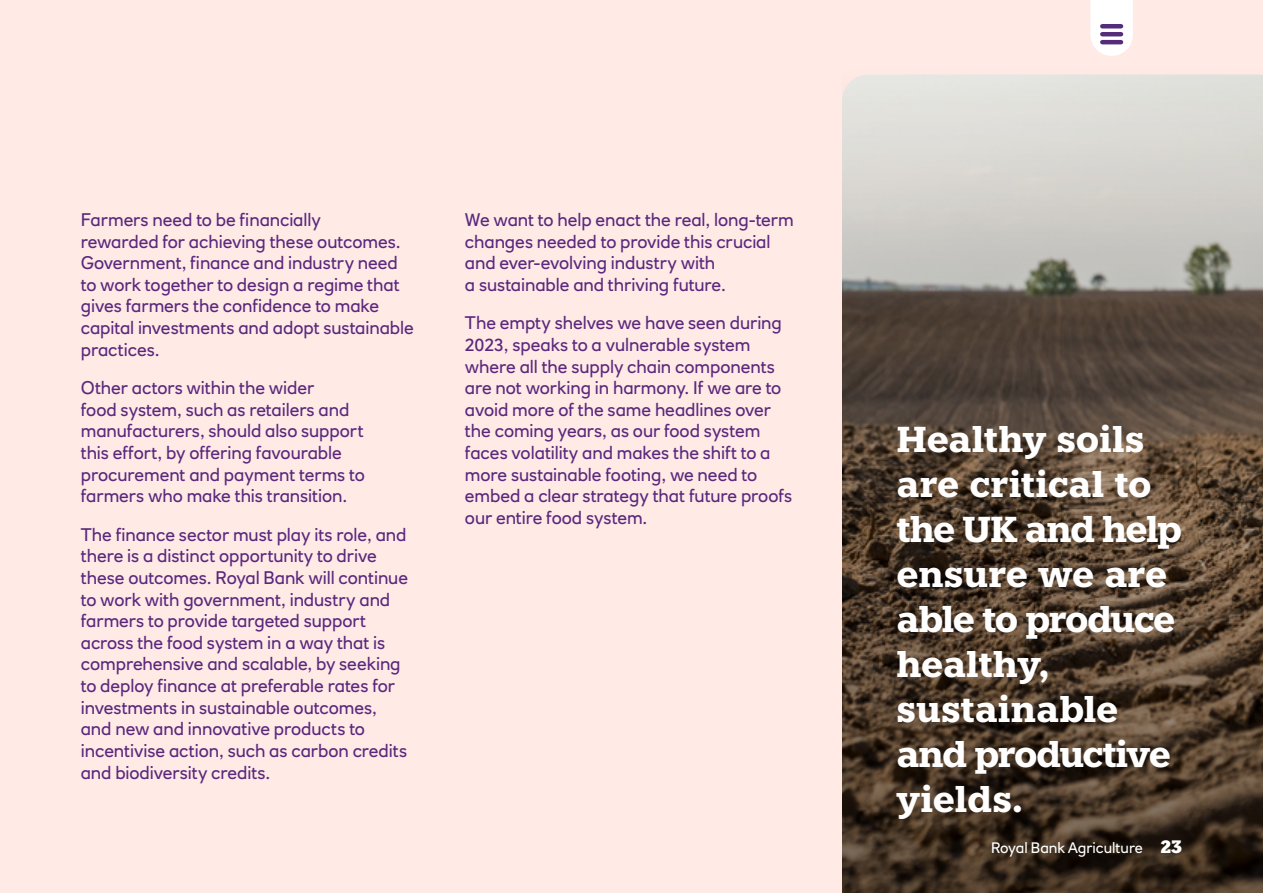
<style>
.page{position:relative;width:1263px;height:893px;background:#ffeae6}
.page>*{position:absolute;margin:0;border:0;box-sizing:border-box;transform-origin:0 0}
.t1{font:700 36px/45px "Knile";letter-spacing:-.015em;color:#fff}
.t2{font:18px/21.6px "RN House Sans";letter-spacing:-.005em;color:#5a287d}
.t3{font:15px "RN House Sans";color:#fff}
.s1{font-family:"Knile";font-weight:900;font-size:18px}
</style>
<div class="page">
<svg style="left:842px;top:74px;width:421px;height:819px;background:#6f6357"></svg>
<svg style="left:1090px;top:0;width:43px;height:56px;background:#faf6f8"></svg>
<hr style="left:1102px;top:32px;width:19px;height:4px;background:#552c7a">
<div style="left:1102px;top:24px;width:19px;height:5px;background:#552c7a"></div>
<hr style="left:1102px;top:40px;width:19px;height:4px;background:#552c7a">
<p class="t2" style="left:81px;top:209px;width:335px">Farmers need to be financially<br>rewarded for achieving these outcomes.<br>Government, finance and industry need to work together to design a regime that gives farmers the confidence to make capital investments and adopt sustainable practices.</p>
<p class="t2" style="left:81px;top:377px;width:286px">Other actors within the wider<br>food system, such as retailers and manufacturers, should also support this effort, by offering favourable procurement and payment terms to farmers who make this transition.</p>
<p class="t2" style="left:81px;top:524px;width:329px">The finance sector must play its role, and there is a distinct opportunity to drive these outcomes. Royal Bank will continue to work with government, industry and farmers to provide targeted support across the food system in a way that is comprehensive and scalable, by seeking to deploy finance at preferable rates for investments in sustainable outcomes, and new and innovative products to incentivise action, such as carbon credits and biodiversity credits.</p>
<p class="t2" style="left:465px;top:209px;width:330px">We want to help enact the real, long-term changes needed to provide this crucial and ever-evolving industry with<br>a sustainable and thriving future.</p>
<p class="t2" style="left:465px;top:312px;width:329px">The empty shelves we have seen during 2023, speaks to a vulnerable system where all the supply chain components are not working in harmony. If we are to avoid more of the same headlines over the coming years, as our food system faces volatility and makes the shift to a more sustainable footing, we need to embed a clear strategy that future proofs our entire food system.</p>
<h1 class="t1" style="left:896px;top:417px;width:287px">Healthy soils are critical to the UK and help ensure we are able to produce healthy, sustainable and productive yields.</h1>
<p class="t3" style="left:991px;top:839px;width:193px">Royal Bank Agriculture <span class="s1">23</span></p>
</div>
